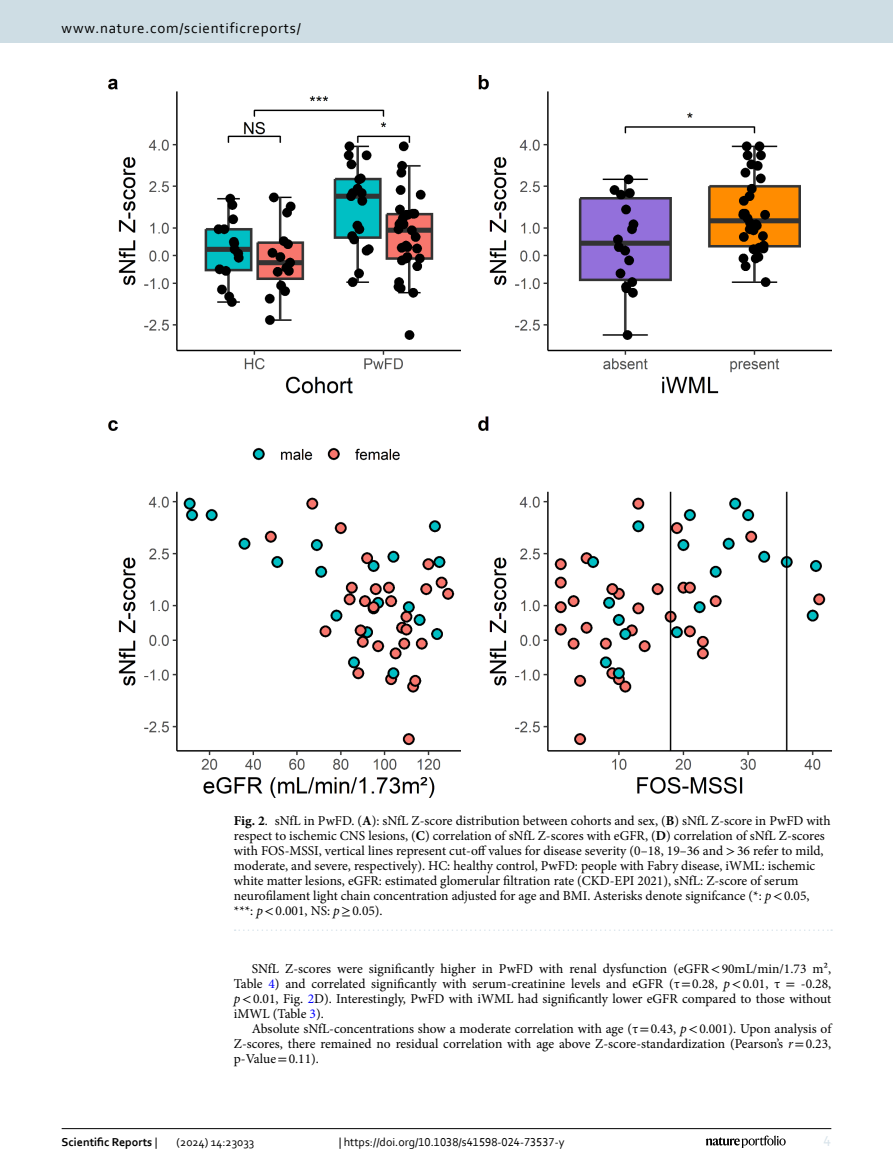
<style>
.page{position:relative;width:893px;height:1174px;background:#fff}
.page>*{position:absolute;margin:0;border:0;box-sizing:border-box;transform-origin:0 0}
.t1{font:15px "Corbel";letter-spacing:.05em;color:#000}
.t2{font:15px "Corbel";color:#d9e4eb}
.Figure_Caption{font:13.5px/15px "Minion Pro";color:#000}
.Body_Text_Indent{font:13.5px/15px "Minion Pro";color:#000;text-align:justify}
.t3{font:12px "Corbel";color:#000}
.t4{font:700 12px "Corbel";color:#000}
.s1{font-weight:700}
.s2{font-family:"STIX"}
.s3{font-style:italic}
.s4{color:#00f}
.s5{font-weight:400}
</style>
<div class="page">
<img style="left:108px;top:76px;width:723px;height:721px">
<svg style="left:235px;top:929px;width:597px;height:2px"></svg>
<hr style="left:62px;top:1128px;width:769px;height:1px;background:#000">
<svg style="left:706px;top:1135px;width:80px;height:12px"></svg>
<div style="left:0;top:0;width:893px;height:43px;background:#cedde4"></div>
<p class="t1" style="left:62px;top:18px;width:241px">www.nature.com/scientificreports/</p>
<p class="Figure_Caption" style="left:234px;top:813px;width:598px"><span class="s1">Fig. 2</span>. sNfL in PwFD. (<span class="s1">A</span>): sNfL Z-score distribution between cohorts and sex, (<span class="s1">B</span>) sNfL Z-score in PwFD with respect to ischemic CNS lesions, (<span class="s1">C</span>) correlation of sNfL Z-scores with eGFR, (<span class="s1">D</span>) correlation of sNfL Z-scores with FOS-MSSI, vertical lines represent cut-off values for disease severity (0–18, 19–36 and <span class="s2">&gt;</span>36 refer to mild, moderate, and severe, respectively). HC: healthy control, PwFD: people with Fabry disease, iWML: ischemic white matter lesions, eGFR: estimated glomerular filtration rate (CKD-EPI 2021), sNfL: Z-score of serum neurofilament light chain concentration adjusted for age and BMI. Asterisks denote signifcance (*: <span class="s3">p</span><span class="s2">&lt;</span>0.05, ***: <span class="s3">p</span><span class="s2">&lt;</span>0.001, NS: <span class="s3">p</span><span class="s2">≥</span>0.05).</p>
<p class="Body_Text_Indent" style="left:234px;top:961px;width:599px;text-indent:18px">SNfL Z-scores were significantly higher in PwFD with renal dysfunction (eGFR<span class="s2">&lt;</span>90mL/min/1.73 m², Table <span class="s4">4</span>) and correlated significantly with serum-creatinine levels and eGFR (τ<span class="s2">=</span>0.28, <span class="s3">p</span><span class="s2">&lt;</span>0.01, τ <span class="s2">=</span> -0.28, <span class="s3">p</span><span class="s2">&lt;</span>0.01, Fig. <span class="s4">2</span>D). Interestingly, PwFD with iWML had significantly lower eGFR compared to those without iMWL (Table <span class="s4">3</span>).</p>
<p class="Body_Text_Indent" style="left:234px;top:1021px;width:599px;text-indent:18px">Absolute sNfL-concentrations show a moderate correlation with age (τ<span class="s2">=</span>0.43, <span class="s3">p</span><span class="s2">&lt;</span>0.001). Upon analysis of Z-scores, there remained no residual correlation with age above Z-score-standardization (Pearson’s <span class="s3">r</span><span class="s2">=</span>0.23, p-Value<span class="s2">=</span>0.11).</p>
<p class="t4" style="left:62px;top:1134px;width:97px">Scientific Reports <span class="s5">|</span></p>
<p class="t3" style="left:177px;top:1134px;width:79px">(2024) 14:23033</p>
<p class="t3" style="left:339px;top:1134px;width:227px">| https://doi.org/10.1038/s41598-024-73537-y</p>
<p class="t2" style="left:824px;top:1132px;width:9px">4</p>
</div>
